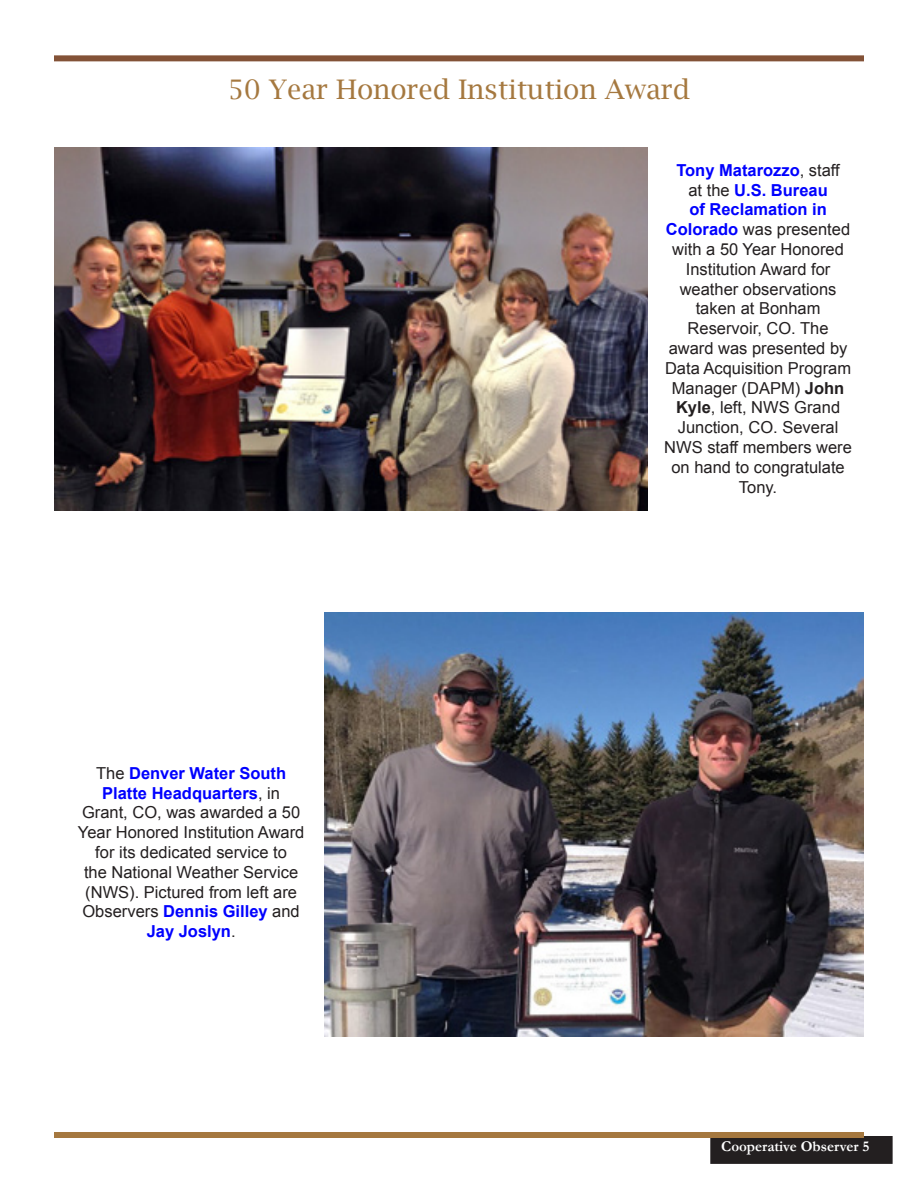
<style>
.page{position:relative;width:918px;height:1188px;background:#fff}
.page>*{position:absolute;margin:0;border:0;box-sizing:border-box;transform-origin:0 0}
.Headline{font:27px "Lucida Bright";color:#a5783f}
.cap1{font:16.5px/19.8px "Arial";color:#231f20;text-align:center}
.t1{font:700 15px "Garamond";color:#fff}
.s1{font-weight:700;color:#00f}
.s2{font-weight:700}
</style>
<div class="page">
<div style="left:711px;top:1137px;width:181px;height:26px;background:#231f20"></div>
<div style="left:710px;top:1136px;width:183px;height:28px;border:2px solid #231f20"></div>
<div style="left:54px;top:1132px;width:810px;height:6px;background:#a5783f"></div>
<img style="left:54px;top:147px;width:594px;height:363px">
<img style="left:324px;top:612px;width:540px;height:425px">
<div style="left:54px;top:55px;width:810px;height:6px;background:#835237"></div>
<p class="Headline" style="left:228px;top:74px;width:464px">50 Year Honored Institution Award</p>
<p class="cap1" style="left:78px;top:763px;width:228px">The <span class="s1">Denver Water South<br>Platte Headquarters</span>, in<br>Grant, CO, was awarded a 50<br>Year Honored Institution Award for its dedicated service to<br>the National Weather Service (NWS). Pictured from left are<br>Observers <span class="s1">Dennis Gilley</span> and<br><span class="s1">Jay Joslyn</span>.</p>
<p class="cap1" style="left:664px;top:160px;width:189px"><span class="s1">Tony Matarozzo</span>, staff<br>at the <span class="s1">U.S. Bureau<br>of Reclamation in<br>Colorado</span> was presented with a 50 Year Honored<br>Institution Award for weather observations taken at Bonham<br>Reservoir, CO. The award was presented by<br>Data Acquisition Program<br>Manager (DAPM) <span class="s2">John<br>Kyle</span>, left, NWS Grand<br>Junction, CO. Several<br>NWS staff members were on hand to congratulate<br>Tony.</p>
<p class="t1" style="left:721px;top:1136px;width:150px">Cooperative Observer 5</p>
</div>
